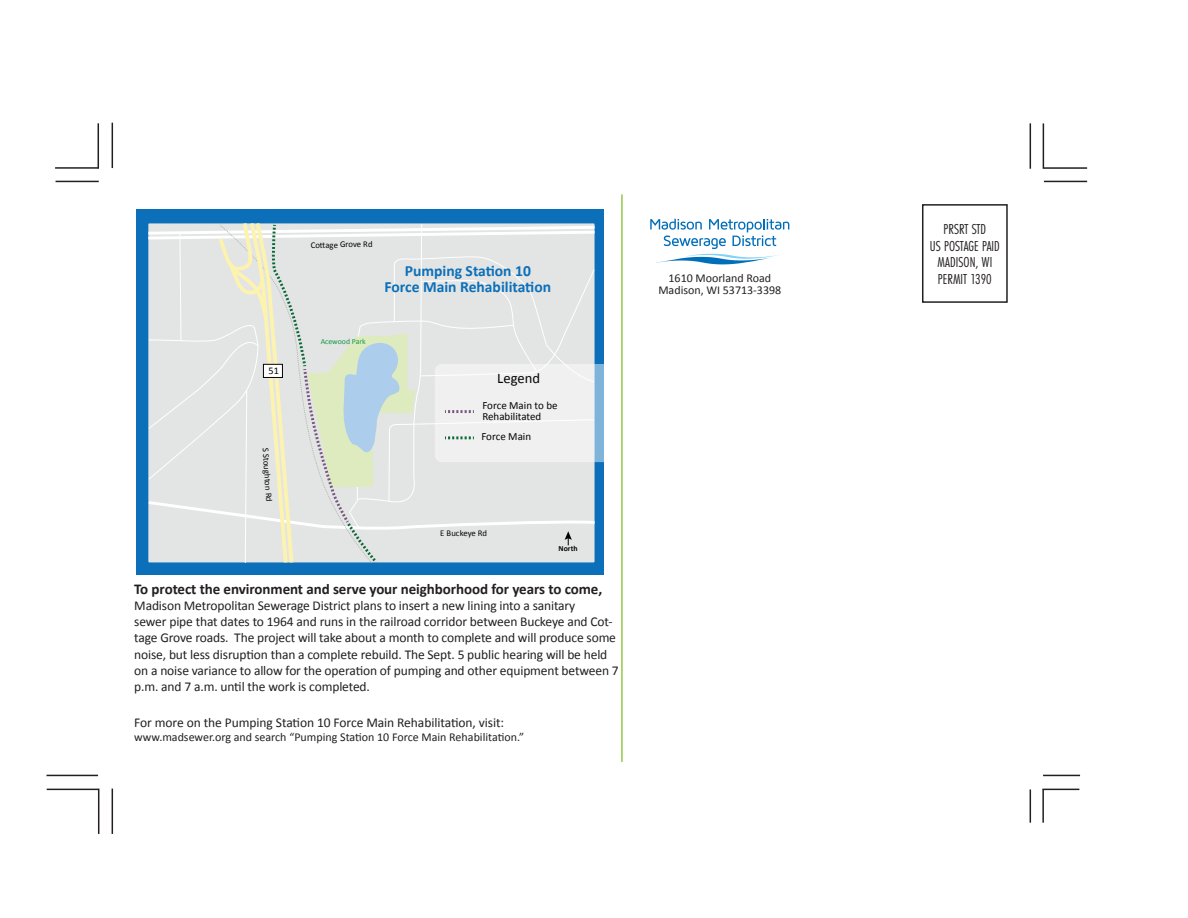
<style>
.page{position:relative;width:1188px;height:918px;background:#fff}
.page>*{position:absolute;margin:0;border:0;box-sizing:border-box;transform-origin:0 0}
.t1{font:700 15.6px/15.6px "Calibri";color:#0b70b9;text-align:center}
.t2{font:700 15px "Calibri";letter-spacing:-.005em;color:#231f20}
.t3{font:15px/16.5px "Futura PT Cond";color:#231f20;text-align:center}
.t4{font:14.55px "Calibri";color:#040503}
.t5{font:13.5px/16.2px "Calibri";letter-spacing:-.01em;color:#231f20}
.t6{font:12px "Calibri";color:#231f20}
.t7{font:10.95px/10.9px "Calibri";color:#040503}
.t8{font:10.2px "Calibri";color:#040503}
.t9{font:8.7px "Calibri";letter-spacing:-.01em;color:#040503}
.t10{font:7.8px "Calibri";color:#129a48}
.t11{font:700 7.8px "Calibri";color:#040503}
</style>
<div class="page">
<hr style="left:56px;top:181px;width:43px;height:1px;background:#231f20">
<hr style="left:112px;top:123px;width:1px;height:45px;background:#231f20">
<hr style="left:46px;top:775px;width:52px;height:1px;background:#231f20">
<hr style="left:112px;top:789px;width:1px;height:45px;background:#231f20">
<hr style="left:1043px;top:775px;width:37px;height:1px;background:#231f20">
<hr style="left:1030px;top:789px;width:1px;height:34px;background:#231f20">
<hr style="left:1030px;top:123px;width:1px;height:46px;background:#231f20">
<hr style="left:1044px;top:181px;width:43px;height:1px;background:#231f20">
<div style="left:922px;top:204px;width:86px;height:99px;border:2px solid #231f20"></div>
<svg style="left:650px;top:219px;width:139px;height:45px"></svg>
<hr style="left:1043px;top:123px;width:1px;height:46px;background:#231f20">
<hr style="left:1044px;top:167px;width:43px;height:2px;background:#231f20">
<hr style="left:1042px;top:789px;width:37px;height:1px;background:#231f20">
<hr style="left:1042px;top:789px;width:2px;height:34px;background:#231f20">
<hr style="left:47px;top:789px;width:51px;height:1px;background:#231f20">
<hr style="left:98px;top:789px;width:1px;height:45px;background:#231f20">
<hr style="left:55px;top:167px;width:43px;height:2px;background:#231f20">
<hr style="left:98px;top:123px;width:1px;height:46px;background:#231f20">
<hr style="left:621px;top:194px;width:2px;height:568px;background:#92c947">
<div style="left:136px;top:210px;width:467px;height:365px;background:#0b70b9"></div>
<svg style="left:148px;top:223px;width:455px;height:341px;background:#dee3e2"></svg>
<p class="t8" style="left:268px;top:364px;width:12px">51</p>
<p class="t9" style="left:271px;top:447px;width:56px;rotate:86deg">S Stoughton Rd</p>
<p class="t9" style="left:311px;top:240px;width:63px;rotate:-1deg">Cott age Grove Rd</p>
<p class="t1" style="left:385px;top:263px;width:168px">Pumping Station 10<br>Force Main Rehabilitation</p>
<p class="t10" style="left:321px;top:337px;width:47px">Acewood Park</p>
<p class="t4" style="left:497px;top:369px;width:44px">Legend</p>
<p class="t7" style="left:482px;top:400px;width:77px">Force Main to be<br>Rehabilitated</p>
<p class="t7" style="left:481px;top:431px;width:51px">Force Main</p>
<p class="t9" style="left:440px;top:527px;width:49px">E Buckeye Rd</p>
<p class="t11" style="left:559px;top:544px;width:20px">North</p>
<p class="t2" style="left:134px;top:579px;width:470px">To protect the environment and serve your neighborhood for years to come,</p>
<p class="t5" style="left:134px;top:598px;width:486px">Madison Metropolitan Sewerage District plans to insert a new lining into a sanitary<br>sewer pipe that dates to 1964 and runs in the railroad corridor between Buckeye and Cot&shy;tage Grove roads. The project will take about a month to complete and will produce some noise, but less disruption than a complete rebuild. The Sept. 5 public hearing will be held on a noise variance to allow for the operation of pumping and other equipment between 7 p.m. and 7 a.m. until the work is completed.</p>
<p class="t5" style="left:134px;top:715px;width:371px">For more on the Pumping Station 10 Force Main Rehabilitation, visit:</p>
<p class="t6" style="left:134px;top:730px;width:391px">www.madsewer.org and search “Pumping Station 10 Force Main Rehabilitation.”</p>
<p class="t3" style="left:930px;top:221px;width:71px">PRSRT STD<br>US POSTAGE PAID<br>MADISON, WI</p>
<p class="t6" style="left:669px;top:271px;width:104px">1610 Moorland Road</p>
<p class="t3" style="left:938px;top:271px;width:55px">PERMIT 1390</p>
<p class="t6" style="left:658px;top:283px;width:124px">Madison, WI 53713-3398</p>
</div>
